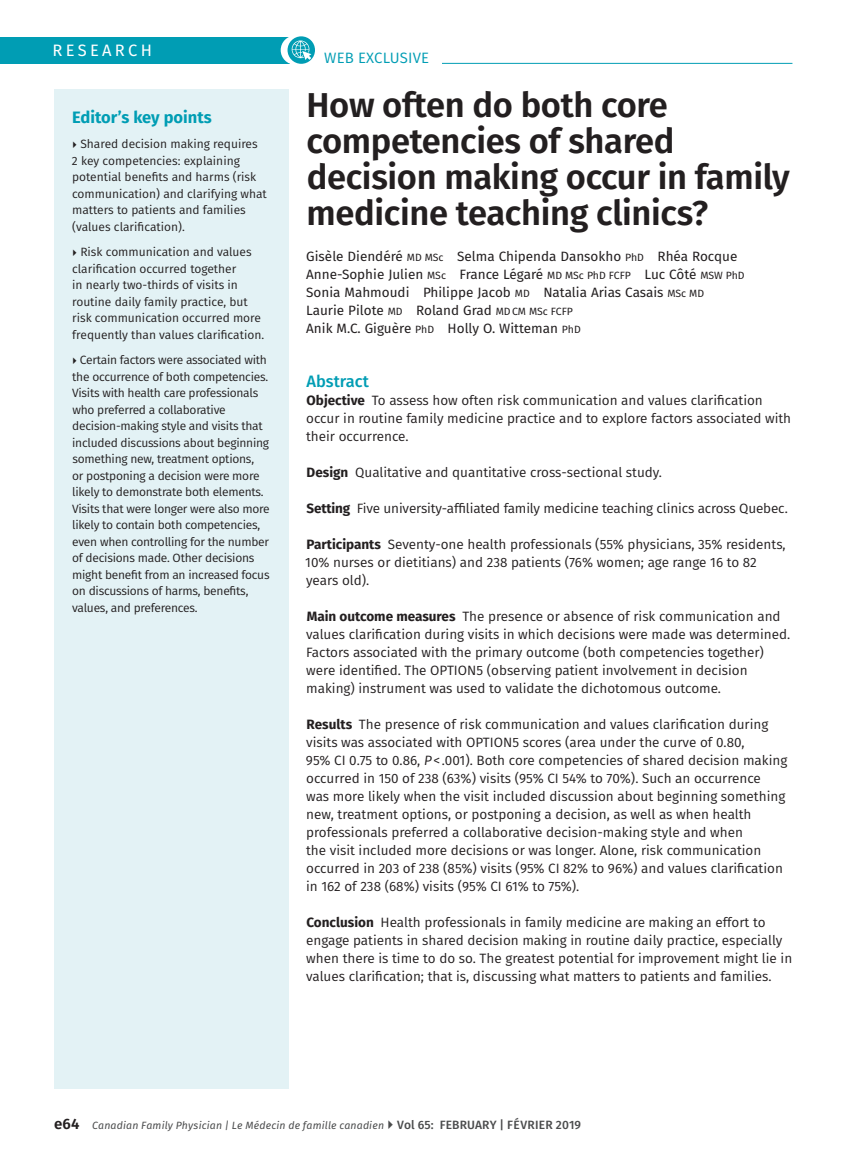
<style>
.page{position:relative;width:851px;height:1161px;background:#fff}
.page>*{position:absolute;margin:0;border:0;box-sizing:border-box;transform-origin:0 0}
.ArticleTitle{font:600 34.5px/36px "Fira Sans";letter-spacing:-.01em;color:#231f20}
.KeyPointHead_RES{font:700 16.5px "Fira Sans";color:#009db4}
.t1{font:16.5px "Fira Sans";letter-spacing:.2em;color:#fff}
.AbstractHead{font:500 16.5px "Fira Sans";color:#009db4}
.t2{font:15px "Fira Sans";letter-spacing:.01em;color:#009db4}
.AbstractBody{font:13.5px/18px "Fira Sans";color:#231f20}
.Byline{font:13.5px/18px "Fira Sans";color:#231f20}
.KeyPoints_RES{font:12px/16.5px "Fira Sans";letter-spacing:-.02em;color:#231f20}
.KeyPoints_RES-2{font:12px/16.5px "Fira Sans";color:#231f20}
.t3{font:italic 10.5px "Fira Sans";letter-spacing:.015em;color:#4b4c4d}
.s1{font-size:10.5px}
.s2{font-weight:700}
.s3{font-style:italic}
.s4{font-weight:600;font-style:normal;font-size:15px;color:#231f20}
.s5{font-weight:500;font-style:normal;font-size:12px}
</style>
<div class="page">
<hr style="left:355px;top:63px;width:437px;height:1px;background:#009db4">
<div style="left:0;top:37px;width:290px;height:27px;background:#009db4"></div>
<div style="left:324px;top:49px;width:117px;height:22px;background:#fff"></div>
<div style="left:281px;top:36px;width:29px;height:29px;background:#fff;border-radius:50%"></div>
<svg style="left:287px;top:36px;width:28px;height:28px"></svg>
<svg style="left:292px;top:41px;width:19px;height:19px"></svg>
<div style="left:54px;top:89px;width:234px;height:1000px;background:#e3f2f5"></div>
<p class="t1" style="left:52px;top:38px;width:101px">RESEARCH</p>
<p class="KeyPointHead_RES" style="left:72px;top:103px;width:141px">Editor’s key points</p>
<p class="KeyPoints_RES-2" style="left:72px;top:135px;width:196px;text-indent:8px">Shared decision making requires<br>2 key competencies: explaining potential benefits and harms (risk communication) and clarifying what matters to patients and families (values clarification).</p>
<p class="KeyPoints_RES-2" style="left:72px;top:243px;width:193px;text-indent:8px">Risk communication and values clarification occurred together<br>in nearly two-thirds of visits in routine daily family practice, but risk communication occurred more frequently than values clarification.</p>
<p class="KeyPoints_RES" style="left:72px;top:351px;width:199px;text-indent:8px">Certain factors were associated with the occurrence of both competencies.<br>Visits with health care professionals who preferred a collaborative decision-making style and visits that included discussions about beginning something new, treatment options,<br>or postponing a decision were more likely to demonstrate both elements.<br>Visits that were longer were also more likely to contain both competencies, even when controlling for the number of decisions made. Other decisions might benefit from an increased focus on discussions of harms, benefits, values, and preferences.</p>
<p class="t2" style="left:324px;top:47px;width:106px">WEB EXCLUSIVE</p>
<p class="ArticleTitle" style="left:306px;top:85px;width:485px">How often do both core competencies of shared decision making occur in family medicine teaching clinics?</p>
<p class="Byline" style="left:306px;top:247px;width:440px">Gisèle Diendéré <span class="s1">MD MSc</span> Selma Chipenda Dansokho <span class="s1">PhD</span> Rhéa Rocque Anne-Sophie Julien <span class="s1">MSc</span> France Légaré <span class="s1">MD MSc PhD FCFP</span> Luc Côté <span class="s1">MSW PhD </span>Sonia Mahmoudi Philippe Jacob <span class="s1">MD</span> Natalia Arias Casais <span class="s1">MSc MD </span>Laurie Pilote <span class="s1">MD</span> Roland Grad <span class="s1">MDCM MSc FCFP<br></span>Anik M.C. Giguère <span class="s1">PhD</span> Holly O. Witteman <span class="s1">PhD</span></p>
<p class="AbstractHead" style="left:306px;top:368px;width:64px">Abstract</p>
<p class="AbstractBody" style="left:306px;top:391px;width:486px"><span class="s2">Objective</span> To assess how often risk communication and values clarification occur in routine family medicine practice and to explore factors associated with their occurrence.</p>
<p class="AbstractBody" style="left:306px;top:463px;width:357px"><span class="s2">Design</span> Qualitative and quantitative cross-sectional study.</p>
<p class="AbstractBody" style="left:306px;top:499px;width:483px"><span class="s2">Setting</span> Five university-affiliated family medicine teaching clinics across Quebec.</p>
<p class="AbstractBody" style="left:305px;top:535px;width:482px"><span class="s2">Participants</span> Seventy-one health professionals (55% physicians, 35% residents,<br>10% nurses or dietitians) and 238 patients (76% women; age range 16 to 82 years old).</p>
<p class="AbstractBody" style="left:306px;top:607px;width:485px"><span class="s2">Main outcome measures</span> The presence or absence of risk communication and values clarification during visits in which decisions were made was determined.<br>Factors associated with the primary outcome (both competencies together) were identified. The OPTION5 (observing patient involvement in decision making) instrument was used to validate the dichotomous outcome.</p>
<p class="AbstractBody" style="left:306px;top:715px;width:483px"><span class="s2">Results</span> The presence of risk communication and values clarification during visits was associated with OPTION5 scores (area under the curve of 0.80,<br>95% CI 0.75 to 0.86, <span class="s3">P</span>&lt; .001). Both core competencies of shared decision making occurred in 150 of 238 (63%) visits (95% CI 54% to 70%). Such an occurrence<br>was more likely when the visit included discussion about beginning something new, treatment options, or postponing a decision, as well as when health professionals preferred a collaborative decision-making style and when<br>the visit included more decisions or was longer. Alone, risk communication occurred in 203 of 238 (85%) visits (95% CI 82% to 96%) and values clarification in 162 of 238 (68%) visits (95% CI 61% to 75%).</p>
<p class="AbstractBody" style="left:306px;top:913px;width:487px"><span class="s2">Conclusion</span> Health professionals in family medicine are making an effort to engage patients in shared decision making in routine daily practice, especially when there is time to do so. The greatest potential for improvement might lie in values clarification; that is, discussing what matters to patients and families.</p>
<p class="t3" style="left:54px;top:1117px;width:528px"><span class="s4">e64</span> Canadian Family Physician | Le Médecin de famille canadien <span class="s5">Vol 65: FEBRUARY | FÉVRIER 2019</span></p>
</div>
